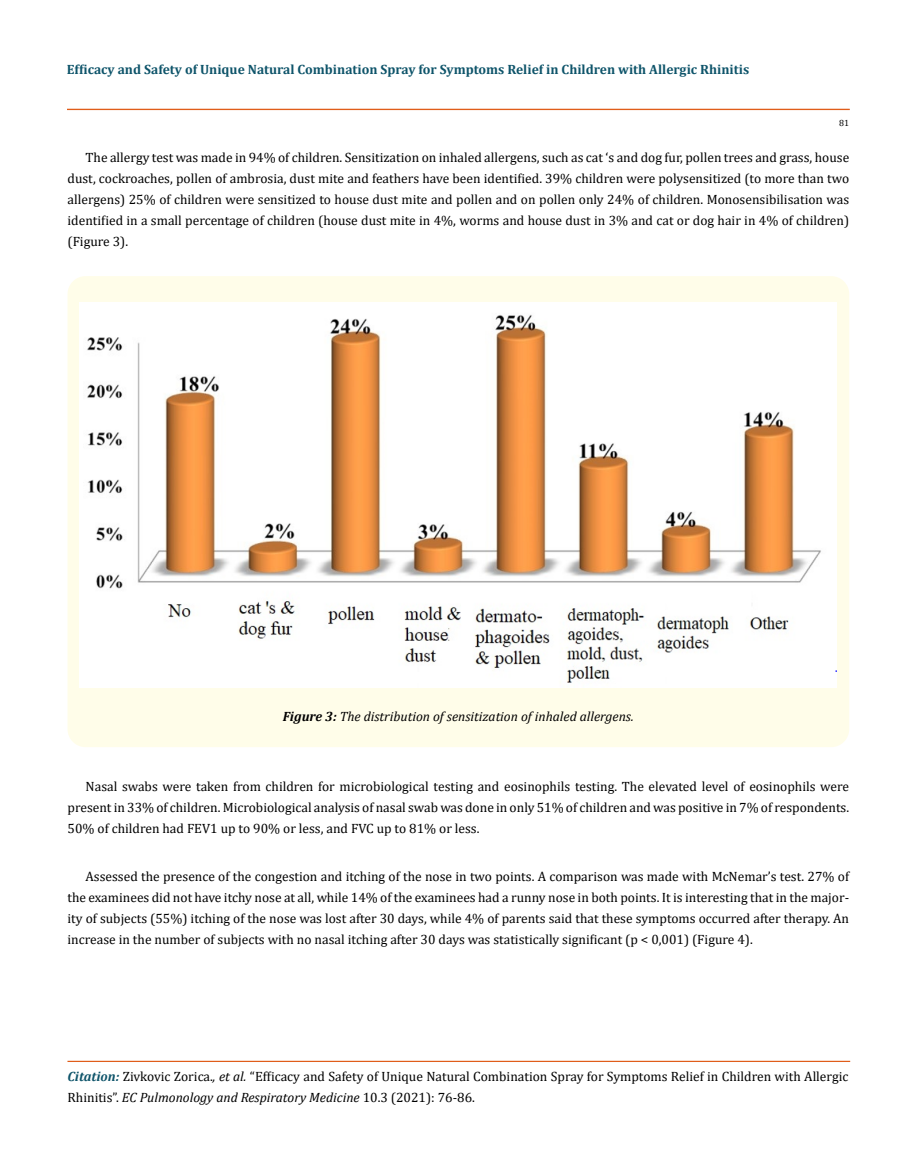
<style>
.page{position:relative;width:917px;height:1170px;background:#fff}
.page>*{position:absolute;margin:0;border:0;box-sizing:border-box;transform-origin:0 0}
.t1{font:13.5px/21px "Cambria";color:#000;text-align:justify}
.t2{font:700 13.5px "Cambria";color:#0e546a}
.t3{font:italic 13.5px "Cambria";color:#000}
.t4{font:9px "Cambria";color:#000}
.s1{font-weight:700}
.s2{font-weight:700;font-style:italic;color:#0e546a}
.s3{font-style:italic}
</style>
<div class="page">
<div style="left:67px;top:109px;width:782px;height:1px;border:1px solid #e05d1a"></div>
<div style="left:68px;top:1061px;width:781px;height:1px;border:1px solid #e05d1a"></div>
<div style="left:68px;top:276px;width:781px;height:471px;background:#fffde9;border-radius:18px"></div>
<img style="left:80px;top:303px;width:756px;height:385px">
<p class="t2" style="left:67px;top:60px;width:684px">Efficacy and Safety of Unique Natural Combination Spray for Symptoms Relief in Children with Allergic Rhinitis</p>
<p class="t4" style="left:839px;top:118px;width:11px">81</p>
<p class="t1" style="left:68px;top:147px;width:783px;text-indent:18px">The allergy test was made in 94% of children. Sensitization on inhaled allergens, such as cat ‘s and dog fur, pollen trees and grass, house dust, cockroaches, pollen of ambrosia, dust mite and feathers have been identified. 39% children were polysensitized (to more than two allergens) 25% of children were sensitized to house dust mite and pollen and on pollen only 24% of children. Monosensibilisation was identified in a small percentage of children (house dust mite in 4%, worms and house dust in 3% and cat or dog hair in 4% of children) (Figure 3).</p>
<p class="t3" style="left:283px;top:707px;width:352px"><span class="s1">Figure 3:</span> The distribution of sensitization of inhaled allergens.</p>
<p class="t1" style="left:68px;top:776px;width:783px;text-indent:18px">Nasal swabs were taken from children for microbiological testing and eosinophils testing. The elevated level of eosinophils were present in 33% of children. Microbiological analysis of nasal swab was done in only 51% of children and was positive in 7% of respondents.<br>50% of children had FEV1 up to 90% or less, and FVC up to 81% or less.</p>
<p class="t1" style="left:68px;top:866px;width:783px;text-indent:18px">Assessed the presence of the congestion and itching of the nose in two points. A comparison was made with McNemar’s test. 27% of the examinees did not have itchy nose at all, while 14% of the examinees had a runny nose in both points. It is interesting that in the major&shy;ity of subjects (55%) itching of the nose was lost after 30 days, while 4% of parents said that these symptoms occurred after therapy. An increase in the number of subjects with no nasal itching after 30 days was statistically significant (p &lt; 0,001) (Figure 4).</p>
<p class="t1" style="left:68px;top:1066px;width:782px"><span class="s2">Citation:</span> Zivkovic Zorica.<span class="s3">, et al.</span> “Efficacy and Safety of Unique Natural Combination Spray for Symptoms Relief in Children with Allergic<br>Rhinitis”. <span class="s3">EC Pulmonology and Respiratory Medicine</span> 10.3 (2021): 76-86.</p>
</div>
